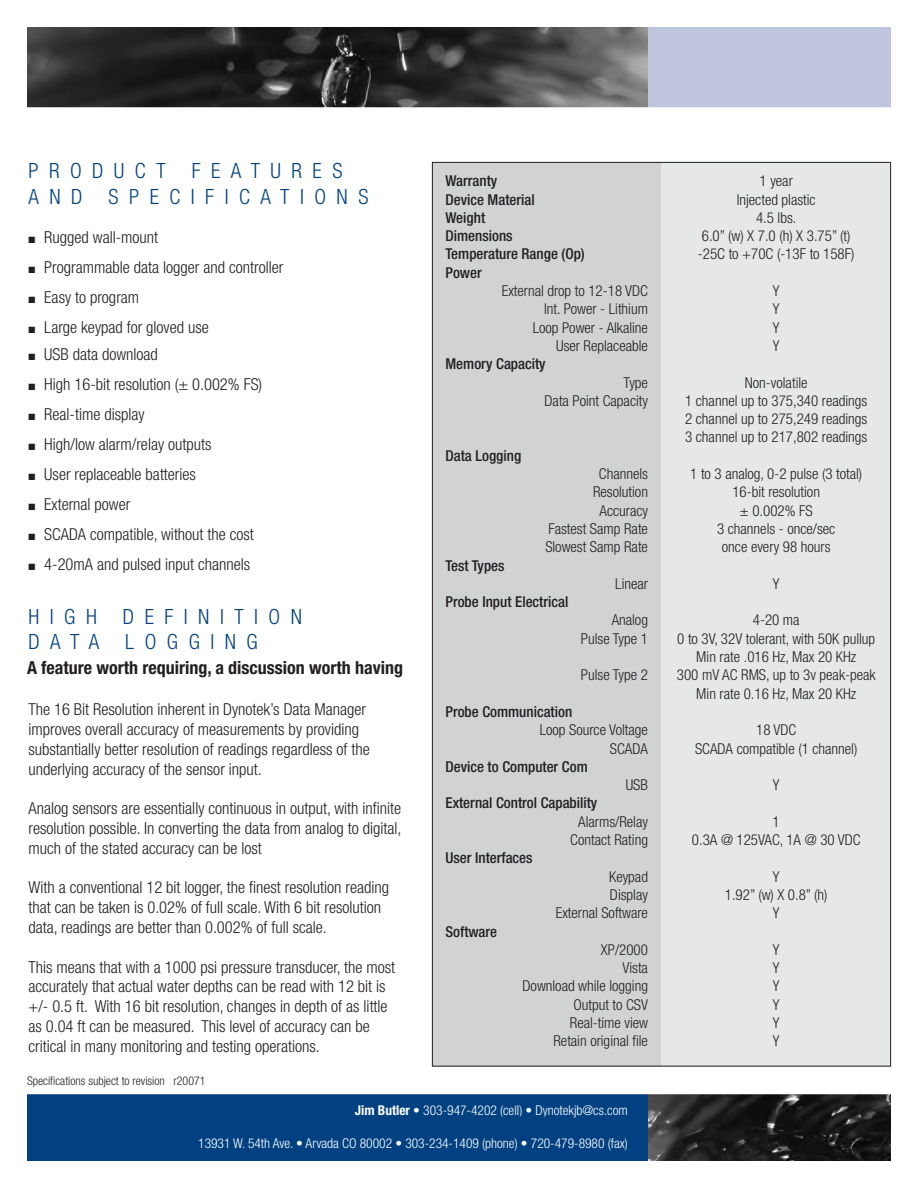
<style>
.page{position:relative;width:918px;height:1188px;background:#fff}
.page>*{position:absolute;margin:0;border:0;box-sizing:border-box;transform-origin:0 0}
.t1{font:300 condensed 21px/25.2px "Helvetica Neue";letter-spacing:.5em;color:#014181}
.t2{font:700 condensed 18px "Helvetica Neue";color:#231f20}
.t3{font:300 condensed 16.5px/19.8px "Helvetica Neue";color:#231f20}
.t4{font:300 condensed 15px/18.3px "Helvetica Neue";color:#231f20;text-align:center}
.t5{font:500 condensed 15px/18.3px "Helvetica Neue";color:#231f20}
.t6{font:300 condensed 13.5px "Helvetica Neue";color:#fff}
.t7{font:300 condensed 12px "Helvetica Neue";color:#231f20}
.s1{font-weight:700}
</style>
<div class="page">
<div style="left:432px;top:162px;width:230px;height:904px;background:#d1d2d4"></div>
<div style="left:662px;top:162px;width:229px;height:904px;background:#e6e7e9"></div>
<img style="left:27px;top:27px;width:621px;height:80px">
<div style="left:648px;top:27px;width:243px;height:81px;background:#bfc5dc"></div>
<hr style="left:0;top:107px;width:918px;height:2px;background:#fff">
<img style="left:648px;top:1094px;width:243px;height:67px">
<div style="left:27px;top:1094px;width:621px;height:67px;background:#014181"></div>
<p class="t1" style="left:28px;top:160px;width:341px">PRODUCT FEATURES<br>AND SPECIFICATIONS</p>
<p class="t3" style="left:28px;top:229px;width:131px">■ Rugged wall-mount</p>
<p class="t3" style="left:28px;top:259px;width:256px">■ Programmable data logger and controller</p>
<p class="t3" style="left:28px;top:289px;width:112px">■ Easy to program</p>
<p class="t3" style="left:28px;top:319px;width:182px">■ Large keypad for gloved use</p>
<p class="t3" style="left:28px;top:346px;width:131px">■ USB data download</p>
<p class="t3" style="left:28px;top:376px;width:235px">■ High 16-bit resolution (± 0.002% FS)</p>
<p class="t3" style="left:28px;top:406px;width:118px">■ Real-time display</p>
<p class="t3" style="left:28px;top:436px;width:184px">■ High/low alarm/relay outputs</p>
<p class="t3" style="left:28px;top:466px;width:169px">■ User replaceable batteries</p>
<p class="t3" style="left:28px;top:496px;width:103px">■ External power</p>
<p class="t3" style="left:28px;top:526px;width:227px">■ SCADA compatible, without the cost</p>
<p class="t3" style="left:28px;top:556px;width:223px">■ 4-20mA and pulsed input channels</p>
<p class="t1" style="left:28px;top:606px;width:275px">HIGH DEFINITION<br>DATA LOGGING</p>
<p class="t2" style="left:27px;top:661px;width:378px">A feature worth requiring, a discussion worth having</p>
<p class="t3" style="left:28px;top:701px;width:343px">The 16 Bit Resolution inherent in Dynotek’s Data Manager improves overall accuracy of measurements by providing substantially better resolution of readings regardless of the underlying accuracy of the sensor input.</p>
<p class="t3" style="left:28px;top:800px;width:374px;text-align:justify">Analog sensors are essentially continuous in output, with infinite resolution possible. In converting the data from analog to digital, much of the stated accuracy can be lost</p>
<p class="t3" style="left:28px;top:879px;width:362px">With a conventional 12 bit logger, the finest resolution reading that can be taken is 0.02% of full scale. With 6 bit resolution data, readings are better than 0.002% of full scale.</p>
<p class="t3" style="left:28px;top:958px;width:368px">This means that with a 1000 psi pressure transducer, the most accurately that actual water depths can be read with 12 bit is +/- 0.5 ft. With 16 bit resolution, changes in depth of as little as 0.04 ft can be measured. This level of accuracy can be critical in many monitoring and testing operations.</p>
<p class="t7" style="left:27px;top:1076px;width:180px">Specifications subject to revision r20071</p>
<p class="t5" style="left:446px;top:173px;width:141px">Warranty<br>Device Material<br>Weight<br>Dimensions<br>Temperature Range (Op)<br>Power</p>
<p class="t4" style="left:502px;top:283px;width:148px;text-align:right">External drop to 12-18 VDC<br>Int. Power - Lithium<br>Loop Power - Alkaline<br>User Replaceable</p>
<p class="t5" style="left:446px;top:356px;width:102px">Memory Capacity</p>
<p class="t4" style="left:545px;top:374px;width:105px;text-align:right">Type<br>Data Point Capacity</p>
<p class="t5" style="left:446px;top:448px;width:77px">Data Logging</p>
<p class="t5" style="left:446px;top:557px;width:61px">Test Types</p>
<p class="t4" style="left:545px;top:466px;width:104px;text-align:right">Channels<br>Resolution<br>Accuracy<br>Fastest Samp Rate<br>Slowest Samp Rate</p>
<p class="t4" style="left:615px;top:576px;width:34px">Linear</p>
<p class="t5" style="left:446px;top:594px;width:124px">Probe Input Electrical</p>
<p class="t4" style="left:581px;top:612px;width:69px;text-align:right">Analog<br>Pulse Type 1</p>
<p class="t4" style="left:581px;top:667px;width:69px">Pulse Type 2</p>
<p class="t5" style="left:446px;top:704px;width:128px">Probe Communication</p>
<p class="t4" style="left:540px;top:722px;width:110px;text-align:right">Loop Source Voltage<br>SCADA</p>
<p class="t5" style="left:446px;top:759px;width:144px">Device to Computer Com</p>
<p class="t4" style="left:626px;top:777px;width:24px">USB</p>
<p class="t5" style="left:446px;top:795px;width:153px">External Control Capability</p>
<p class="t4" style="left:570px;top:814px;width:79px">Alarms/Relay<br>Contact Rating</p>
<p class="t5" style="left:446px;top:850px;width:89px">User Interfaces</p>
<p class="t4" style="left:556px;top:868px;width:94px;text-align:right">Keypad<br>Display<br>External Software</p>
<p class="t5" style="left:446px;top:923px;width:53px">Software</p>
<p class="t4" style="left:523px;top:942px;width:127px;text-align:right">XP/2000<br>Vista<br>Download while logging<br>Output to CSV<br>Real-time view<br>Retain original file</p>
<p class="t6" style="left:355px;top:1105px;width:274px"><span class="s1">Jim Butler</span> • 303-947-4202 (cell) • Dynotekjb@cs.com</p>
<p class="t6" style="left:198px;top:1138px;width:431px">13931 W. 54th Ave. • Arvada CO 80002 • 303-234-1409 (phone) • 720-479-8980 (fax)</p>
<p class="t4" style="left:698px;top:173px;width:158px">1 year<br>Injected plastic<br>4.5 lbs.<br>6.0” (w) X 7.0 (h) X 3.75” (t) -25C to +70C (-13F to 158F)</p>
<p class="t4" style="left:773px;top:283px;width:8px;text-align:justify">Y Y Y Y</p>
<p class="t4" style="left:685px;top:374px;width:184px">Non-volatile<br>1 channel up to 375,340 readings<br>2 channel up to 275,249 readings<br>3 channel up to 217,802 readings</p>
<p class="t4" style="left:690px;top:466px;width:173px">1 to 3 analog, 0-2 pulse (3 total)<br>16-bit resolution<br>± 0.002% FS<br>3 channels - once/sec<br>once every 98 hours</p>
<p class="t4" style="left:773px;top:576px;width:8px">Y</p>
<p class="t4" style="left:677px;top:612px;width:200px">4-20 ma<br>0 to 3V, 32V tolerant, with 50K pullup<br>Min rate .016 Hz, Max 20 KHz<br>300 mV AC RMS, up to 3v peak-peak<br>Min rate 0.16 Hz, Max 20 KHz</p>
<p class="t4" style="left:695px;top:722px;width:164px">18 VDC<br>SCADA compatible (1 channel)</p>
<p class="t4" style="left:773px;top:777px;width:8px">Y</p>
<p class="t4" style="left:692px;top:814px;width:170px">1<br>0.3A @ 125VAC, 1A @ 30 VDC</p>
<p class="t4" style="left:725px;top:868px;width:104px">Y<br>1.92” (w) X 0.8” (h)<br>Y</p>
<p class="t4" style="left:773px;top:942px;width:8px;text-align:justify">Y Y Y Y Y Y</p>
</div>
